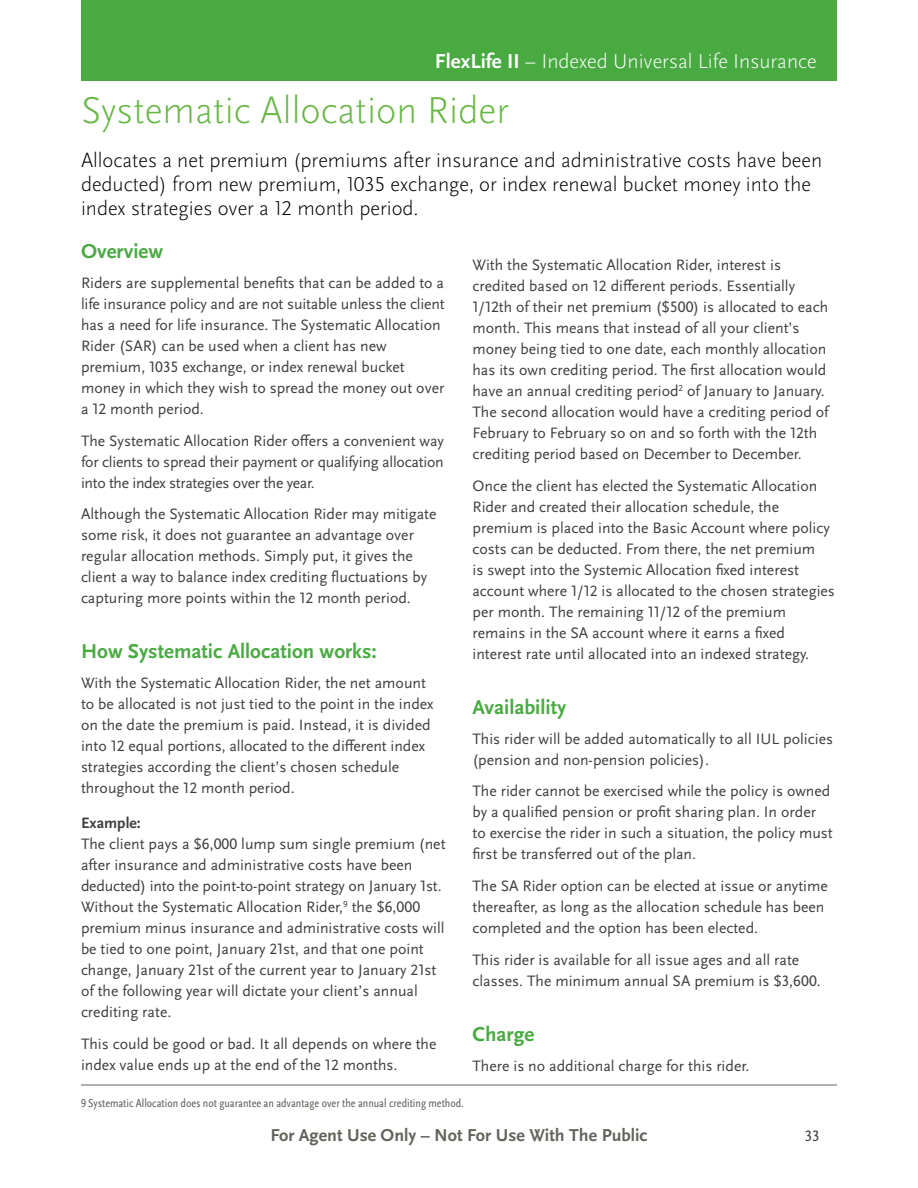
<style>
.page{position:relative;width:918px;height:1188px;background:#fff}
.page>*{position:absolute;margin:0;border:0;box-sizing:border-box;transform-origin:0 0}
.t1{font:300 39px "Scala Sans OT";color:#68b745}
.Intro_Quote{font:300 21px/24px "Scala Sans OT";color:#000}
.t2{font:700 21px "Scala Sans OT";color:#49aa42}
.t3{font:300 21px "Scala Sans OT";color:#fff}
.t4{font:700 18px "Scala Sans OT";color:#62645c}
.Body{font:15.75px/21px "Scala Sans OT";color:#3f403c}
.t5{font:700 15.75px "Scala Sans OT";color:#3f403c}
.Disclaimer_-_Agent_R{font:condensed 12px "Scala Sans OT";color:#62645c}
.s1{font-weight:700}
</style>
<div class="page">
<div style="left:81px;top:0;width:756px;height:81px;background:#49aa42"></div>
<hr style="left:81px;top:1085px;width:756px;height:1px;background:#62645c">
<h2 class="t3" style="left:435px;top:48px;width:383px"><span class="s1">FlexLife II</span> – Indexed Universal Life Insurance</h2>
<h1 class="t1" style="left:81px;top:87px;width:429px">Systematic Allocation Rider</h1>
<p class="Intro_Quote" style="left:81px;top:149px;width:743px">Allocates a net premium (premiums after insurance and administrative costs have been deducted) from new premium, 1035 exchange, or index renewal bucket money into the index strategies over a 12 month period.</p>
<h2 class="t2" style="left:81px;top:239px;width:84px">Overview</h2>
<p class="Body" style="left:81px;top:272px;width:365px">Riders are supplemental benefits that can be added to a life insurance policy and are not suitable unless the client has a need for life insurance. The Systematic Allocation Rider (SAR) can be used when a client has new premium, 1035 exchange, or index renewal bucket money in which they wish to spread the money out over a 12 month period.</p>
<p class="Body" style="left:81px;top:430px;width:364px;text-align:justify">The Systematic Allocation Rider offers a convenient way for clients to spread their payment or qualifying allocation into the index strategies over the year.</p>
<p class="Body" style="left:81px;top:504px;width:357px">Although the Systematic Allocation Rider may mitigate some risk, it does not guarantee an advantage over regular allocation methods. Simply put, it gives the client a way to balance index crediting fluctuations by capturing more points within the 12 month period.</p>
<h2 class="t2" style="left:81px;top:639px;width:297px">How Systematic Allocation works:</h2>
<p class="Body" style="left:81px;top:672px;width:354px">With the Systematic Allocation Rider, the net amount to be allocated is not just tied to the point in the index on the date the premium is paid. Instead, it is divided into 12 equal portions, allocated to the different index strategies according the client’s chosen schedule throughout the 12 month period.</p>
<h5 class="t5" style="left:81px;top:813px;width:61px">Example:</h5>
<p class="Body" style="left:81px;top:833px;width:366px">The client pays a $6,000 lump sum single premium (net after insurance and administrative costs have been deducted) into the point-to-point strategy on January 1st.<br>Without the Systematic Allocation Rider,<sup>9</sup> the $6,000 premium minus insurance and administrative costs will be tied to one point, January 21st, and that one point change, January 21st of the current year to January 21st of the following year will dictate your client’s annual crediting rate.</p>
<p class="Body" style="left:81px;top:1033px;width:357px">This could be good or bad. It all depends on where the index value ends up at the end of the 12 months.</p>
<p class="Body" style="left:472px;top:254px;width:358px">With the Systematic Allocation Rider, interest is credited based on 12 different periods. Essentially 1/12th of their net premium ($500) is allocated to each month. This means that instead of all your client’s money being tied to one date, each monthly allocation has its own crediting period. The first allocation would have an annual crediting period<sup>2</sup> of January to January.<br>The second allocation would have a crediting period of February to February so on and so forth with the 12th crediting period based on December to December.</p>
<p class="Body" style="left:472px;top:475px;width:364px">Once the client has elected the Systematic Allocation Rider and created their allocation schedule, the premium is placed into the Basic Account where policy costs can be deducted. From there, the net premium<br>is swept into the Systemic Allocation fixed interest account where 1/12 is allocated to the chosen strategies per month. The remaining 11/12 of the premium remains in the SA account where it earns a fixed interest rate until allocated into an indexed strategy.</p>
<h2 class="t2" style="left:472px;top:695px;width:95px">Availability</h2>
<p class="Body" style="left:472px;top:728px;width:362px">This rider will be added automatically to all IUL policies (pension and non-pension policies).</p>
<p class="Body" style="left:472px;top:781px;width:362px">The rider cannot be exercised while the policy is owned by a qualified pension or profit sharing plan. In order to exercise the rider in such a situation, the policy must first be transferred out of the plan.</p>
<p class="Body" style="left:472px;top:876px;width:357px">The SA Rider option can be elected at issue or anytime thereafter, as long as the allocation schedule has been completed and the option has been elected.</p>
<p class="Body" style="left:472px;top:949px;width:348px">This rider is available for all issue ages and all rate classes. The minimum annual SA premium is $3,600.</p>
<h2 class="t2" style="left:472px;top:1022px;width:63px">Charge</h2>
<p class="Body" style="left:472px;top:1055px;width:276px">There is no additional charge for this rider.</p>
<p class="Disclaimer_-_Agent_R" style="left:81px;top:1096px;width:384px">9 Systematic Allocation does not guarantee an advantage over the annual crediting method.</p>
<p class="t4" style="left:270px;top:1124px;width:379px">For Agent Use Only – Not For Use With The Public</p>
<p class="Body" style="left:805px;top:1125px;width:16px">33</p>
</div>
